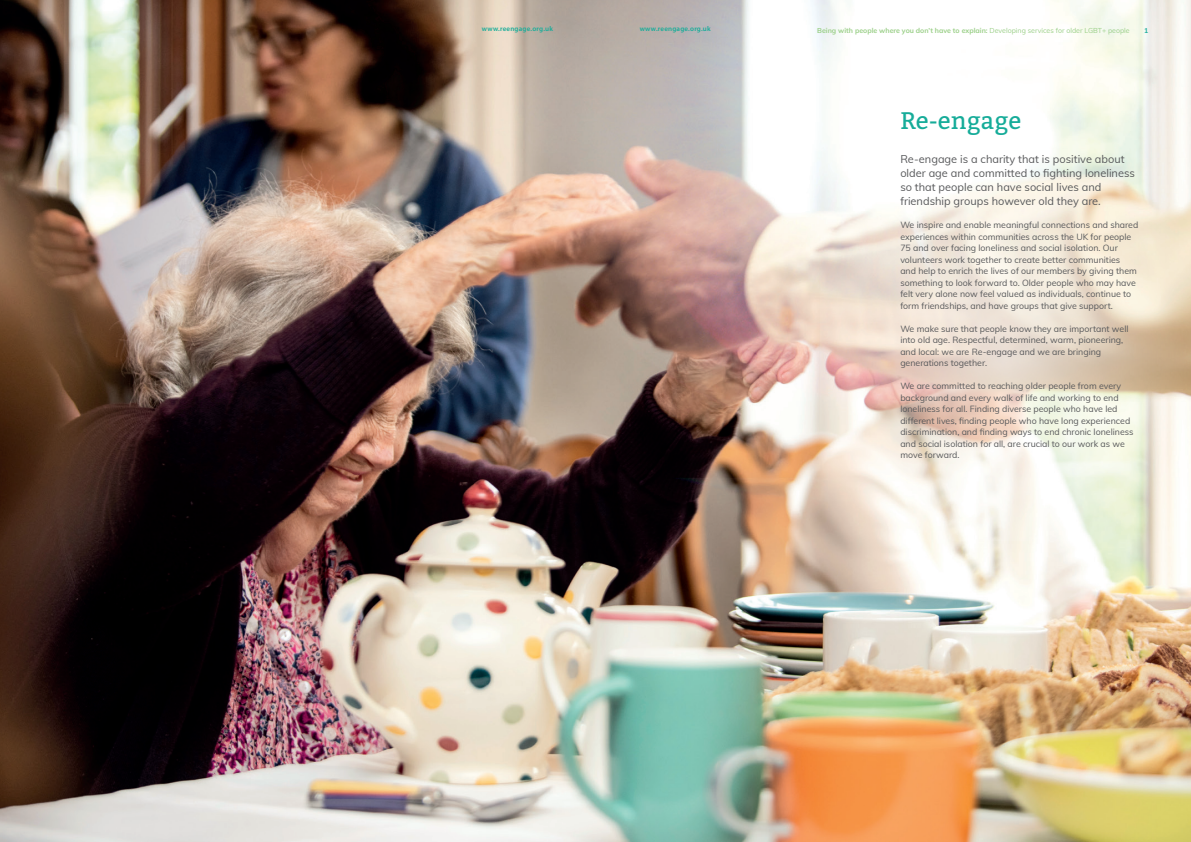
<style>
.page{position:relative;width:1191px;height:842px;background:#fff}
.page>*{position:absolute;margin:0;border:0;box-sizing:border-box;transform-origin:0 0}
.t1{font:24px "Bitter";color:#16ac99}
.t2{font:11px/14px "Muli";color:#57585a}
.t3{font:8.8px/11.5px "Muli";color:#57585a}
.t4{font:700 7px "Muli";color:#9acf87}
.t5{font:600 7px "Myriad Pro";letter-spacing:.03em;color:#16ac99}
.t6{font:700 7px "Muli";color:#16ac99}
.s1{font-weight:400}
</style>
<div class="page">
<img style="left:0;top:0;width:1191px;height:842px">
<svg style="left:820px;top:175px;width:371px;height:366px"></svg>
<p class="t5" style="left:482px;top:24px;width:72px">www.reengage.org.uk</p>
<p class="t5" style="left:639px;top:24px;width:72px">www.reengage.org.uk</p>
<p class="t4" style="left:817px;top:25px;width:314px">Being with people where you don’t have to explain: <span class="s1">Developing services for older LGBT+ people</span></p>
<p class="t6" style="left:1144px;top:25px;width:6px">1</p>
<h1 class="t1" style="left:900px;top:105px;width:123px">Re-engage</h1>
<p class="t2" style="left:900px;top:152px;width:236px">Re-engage is a charity that is positive about older age and committed to fighting loneliness so that people can have social lives and friendship groups however old they are.</p>
<p class="t3" style="left:900px;top:219px;width:239px">We inspire and enable meaningful connections and shared experiences within communities across the UK for people 75 and over facing loneliness and social isolation. Our volunteers work together to create better communities<br>and help to enrich the lives of our members by giving them something to look forward to. Older people who may have felt very alone now feel valued as individuals, continue to form friendships, and have groups that give support.</p>
<p class="t3" style="left:900px;top:322px;width:230px">We make sure that people know they are important well into old age. Respectful, determined, warm, pioneering, and local: we are Re-engage and we are bringing generations together.</p>
<p class="t3" style="left:900px;top:380px;width:235px">We are committed to reaching older people from every background and every walk of life and working to end loneliness for all. Finding diverse people who have led different lives, finding people who have long experienced discrimination, and finding ways to end chronic loneliness and social isolation for all, are crucial to our work as we move forward.</p>
</div>
